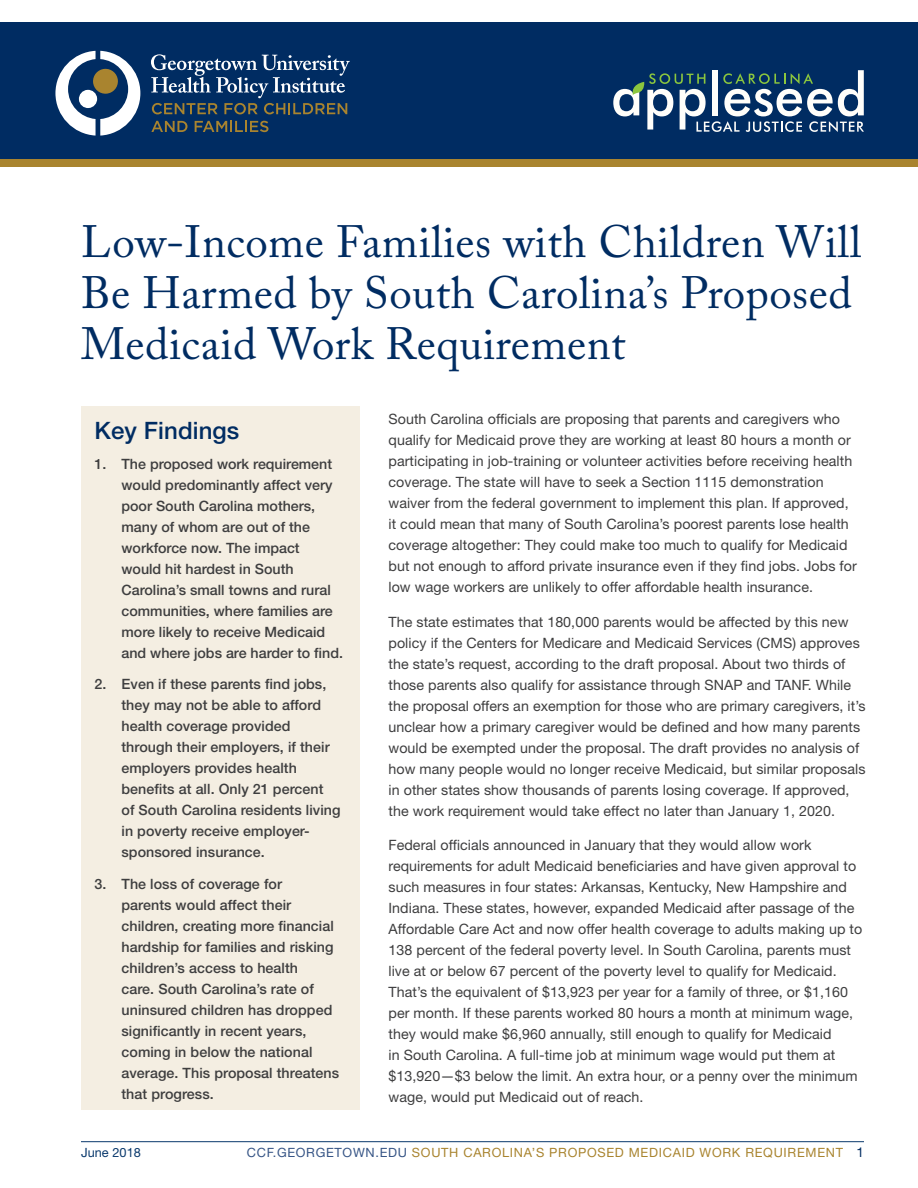
<style>
.page{position:relative;width:918px;height:1188px;background:#fff}
.page>*{position:absolute;margin:0;border:0;box-sizing:border-box;transform-origin:0 0}
.t1{font:45px/51px "Adobe Caslon Pro";letter-spacing:.01em;color:#002c62}
.Headers{font:500 24px "Helvetica Neue LT Std";letter-spacing:.005em;color:#002c62}
.body_copy{font:14.25px/21px "Helvetica Neue LT Std";letter-spacing:.005em;color:#3e3e3f}
.t2{font:500 14.25px/21px "Helvetica Neue LT Std";letter-spacing:.005em;color:#3e3e3f}
.t3{font:12.75px "Helvetica Neue LT Std";letter-spacing:.055em;color:#a9842f}
.body_copy-2{font:12.75px "Helvetica Neue LT Std";letter-spacing:.005em;color:#0a396d}
.s1{color:#375586}
.s2{font-size:13.5px;color:#002c62}
</style>
<div class="page">
<div style="left:81px;top:406px;width:278px;height:704px;background:#f4eee2"></div>
<hr style="left:81px;top:1141px;width:783px;height:1px;background:#0a396d">
<div style="left:0;top:22px;width:918px;height:142px;background:#002c62"></div>
<svg style="left:613px;top:70px;width:251px;height:62px"></svg>
<svg style="left:151px;top:54px;width:199px;height:60px"></svg>
<svg style="left:151px;top:121px;width:37px;height:11px"></svg>
<svg style="left:195px;top:121px;width:73px;height:11px"></svg>
<svg style="left:55px;top:51px;width:85px;height:85px"></svg>
<div style="left:0;top:160px;width:918px;height:7px;background:#a9842f"></div>
<p class="t1" style="left:81px;top:216px;width:782px">Low-Income Families with Children Will<br>Be Harmed by South Carolina’s Proposed<br>Medicaid Work Requirement</p>
<p class="Headers" style="left:94px;top:416px;width:146px">Key Findings</p>
<p class="t2" style="left:122px;top:453px;width:223px;text-indent:-27px">1. The proposed work requirement would predominantly affect very poor South Carolina mothers, many of whom are out of the workforce now. The impact would hit hardest in South<br>Carolina’s small towns and rural communities, where families are more likely to receive Medicaid and where jobs are harder to find.</p>
<p class="t2" style="left:122px;top:674px;width:221px;text-indent:-27px">2. Even if these parents find jobs, they may not be able to afford health coverage provided through their employers, if their employers provides health benefits at all. Only 21 percent<br>of South Carolina residents living in poverty receive employer&shy;sponsored insurance.</p>
<p class="t2" style="left:122px;top:873px;width:219px;text-indent:-27px">3. The loss of coverage for<br>parents would affect their children, creating more financial hardship for families and risking children’s access to health<br>care. South Carolina’s rate of uninsured children has dropped significantly in recent years, coming in below the national average. This proposal threatens that progress.</p>
<p class="body_copy" style="left:388px;top:409px;width:470px">South Carolina officials are proposing that parents and caregivers who qualify for Medicaid prove they are working at least 80 hours a month or participating in job-training or volunteer activities before receiving health coverage. The state will have to seek a Section 1115 demonstration waiver from the federal government to implement this plan. If approved, it could mean that many of South Carolina’s poorest parents lose health coverage altogether: They could make too much to qualify for Medicaid but not enough to afford private insurance even if they find jobs. Jobs for low wage workers are unlikely to offer affordable health insurance.</p>
<p class="body_copy" style="left:388px;top:611px;width:479px">The state estimates that 180,000 parents would be affected by this new policy if the Centers for Medicare and Medicaid Services (CMS) approves the state’s request, according to the draft proposal. About two thirds of those parents also qualify for assistance through SNAP and TANF. While the proposal offers an exemption for those who are primary caregivers, it’s unclear how a primary caregiver would be defined and how many parents would be exempted under the proposal. The draft provides no analysis of how many people would no longer receive Medicaid, but similar proposals in other states show thousands of parents losing coverage. If approved, the work requirement would take effect no later than January 1, 2020.</p>
<p class="body_copy" style="left:388px;top:835px;width:475px">Federal officials announced in January that they would allow work requirements for adult Medicaid beneficiaries and have given approval to such measures in four states: Arkansas, Kentucky, New Hampshire and Indiana. These states, however, expanded Medicaid after passage of the Affordable Care Act and now offer health coverage to adults making up to 138 percent of the federal poverty level. In South Carolina, parents must live at or below 67 percent of the poverty level to qualify for Medicaid.<br>That’s the equivalent of $13,923 per year for a family of three, or $1,160 per month. If these parents worked 80 hours a month at minimum wage, they would make $6,960 annually, still enough to qualify for Medicaid<br>in South Carolina. A full-time job at minimum wage would put them at $13,920—$3 below the limit. An extra hour, or a penny over the minimum wage, would put Medicaid out of reach.</p>
<p class="body_copy-2" style="left:81px;top:1145px;width:62px">June 2018</p>
<p class="t3" style="left:247px;top:1145px;width:619px"><span class="s1">CCF.GEORGETOWN.EDU</span> SOUTH CAROLINA’S PROPOSED MEDICAID WORK REQUIREMENT <span class="s2">1</span></p>
</div>
